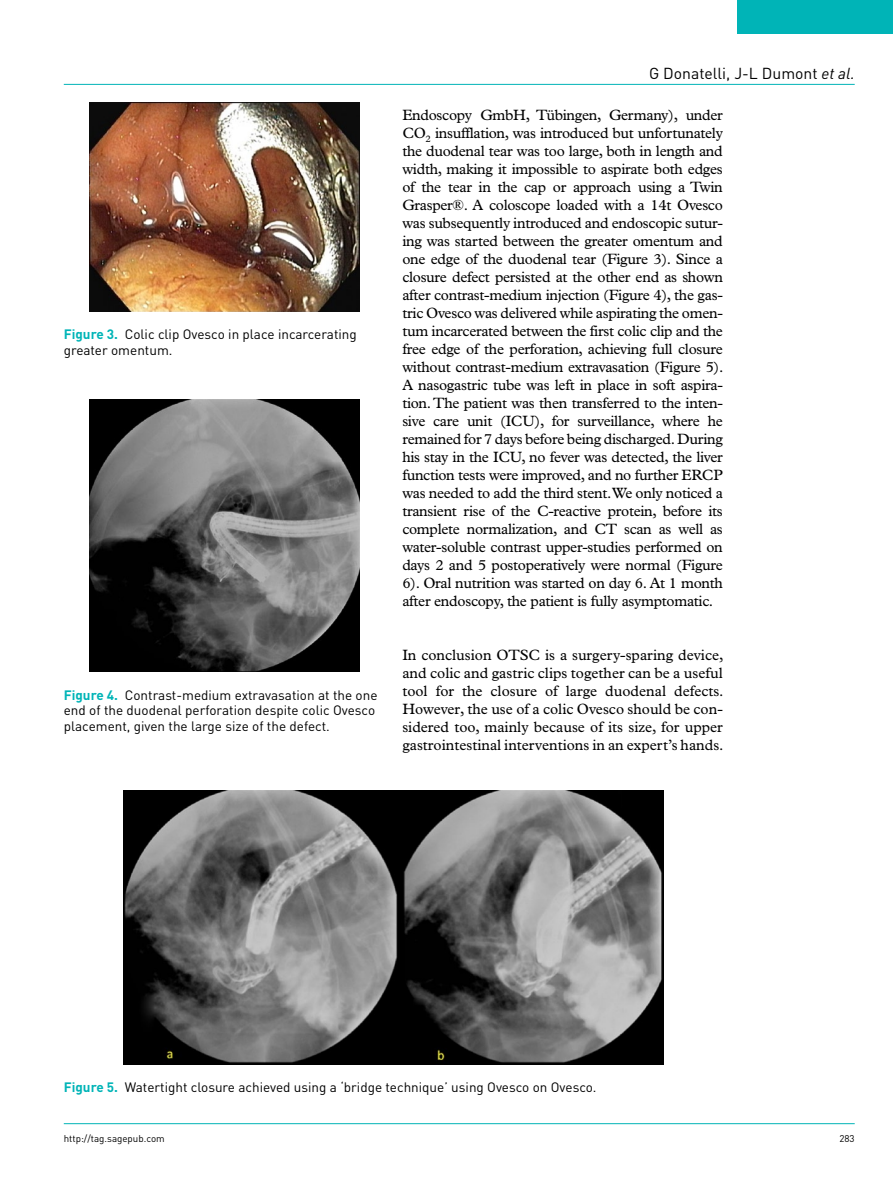
<style>
.page{position:relative;width:893px;height:1191px;background:#fff}
.page>*{position:absolute;margin:0;border:0;box-sizing:border-box;transform-origin:0 0}
.t1{font:15.75px "DIN";color:#000}
.t2{font:15px/18px "Plantin Std";letter-spacing:-.02em;color:#000;text-align:justify}
.t3{font:13.5px/15.8px "DIN";color:#000}
.t4{font:9.75px "DIN";color:#000}
.s1{font-weight:700;color:#00b4b7}
.s2{font-style:italic}
</style>
<div class="page">
<hr style="left:64px;top:84px;width:791px;height:1px;background:#00b4b7">
<hr style="left:64px;top:1123px;width:791px;height:1px;background:#00b4b7">
<div style="left:738px;top:0;width:155px;height:34px;background:#00b4b7"></div>
<img style="left:89px;top:102px;width:270px;height:209px">
<img style="left:89px;top:399px;width:270px;height:273px">
<img style="left:123px;top:791px;width:540px;height:273px">
<p class="t3" style="left:64px;top:326px;width:295px"><span class="s1">Figure 3.</span> Colic clip Ovesco in place incarcerating greater omentum.</p>
<p class="t3" style="left:64px;top:686px;width:315px"><span class="s1">Figure 4.</span> Contrast-medium extravasation at the one end of the duodenal perforation despite colic Ovesco placement, given the large size of the defect.</p>
<p class="t1" style="left:649px;top:63px;width:207px">G Donatelli, J-L Dumont <span class="s2">et al.</span></p>
<p class="t2" style="left:402px;top:106px;width:323px">Endoscopy GmbH, Tübingen, Germany), under CO<sub>2</sub> insufflation, was introduced but unfortunately the duodenal tear was too large, both in length and width, making it impossible to aspirate both edges of the tear in the cap or approach using a Twin Grasper®. A coloscope loaded with a 14t Ovesco was subsequently introduced and endoscopic sutur&shy;ing was started between the greater omentum and one edge of the duodenal tear (Figure 3). Since a closure defect persisted at the other end as shown after contrast-medium injection (Figure 4), the gas&shy;tric Ovesco was delivered while aspirating the omen&shy;tum incarcerated between the first colic clip and the free edge of the perforation, achieving full closure without contrast-medium extravasation (Figure 5).<br>A nasogastric tube was left in place in soft aspira&shy;tion. The patient was then transferred to the inten&shy;sive care unit (ICU), for surveillance, where he remained for 7 days before being discharged. During his stay in the ICU, no fever was detected, the liver function tests were improved, and no further ERCP was needed to add the third stent. We only noticed a transient rise of the C-reactive protein, before its complete normalization, and CT scan as well as water-soluble contrast upper-studies performed on days 2 and 5 postoperatively were normal (Figure 6). Oral nutrition was started on day 6. At 1 month after endoscopy, the patient is fully asymptomatic.</p>
<p class="t2" style="left:402px;top:646px;width:323px">In conclusion OTSC is a surgery-sparing device, and colic and gastric clips together can be a useful tool for the closure of large duodenal defects.<br>However, the use of a colic Ovesco should be con&shy;sidered too, mainly because of its size, for upper gastrointestinal interventions in an expert’s hands.</p>
<p class="t3" style="left:64px;top:1079px;width:534px"><span class="s1">Figure 5.</span> Watertight closure achieved using a ‘bridge technique’ using Ovesco on Ovesco.</p>
<p class="t4" style="left:64px;top:1132px;width:103px">http://tag.sagepub.com</p>
<p class="t4" style="left:839px;top:1132px;width:17px">283</p>
</div>
